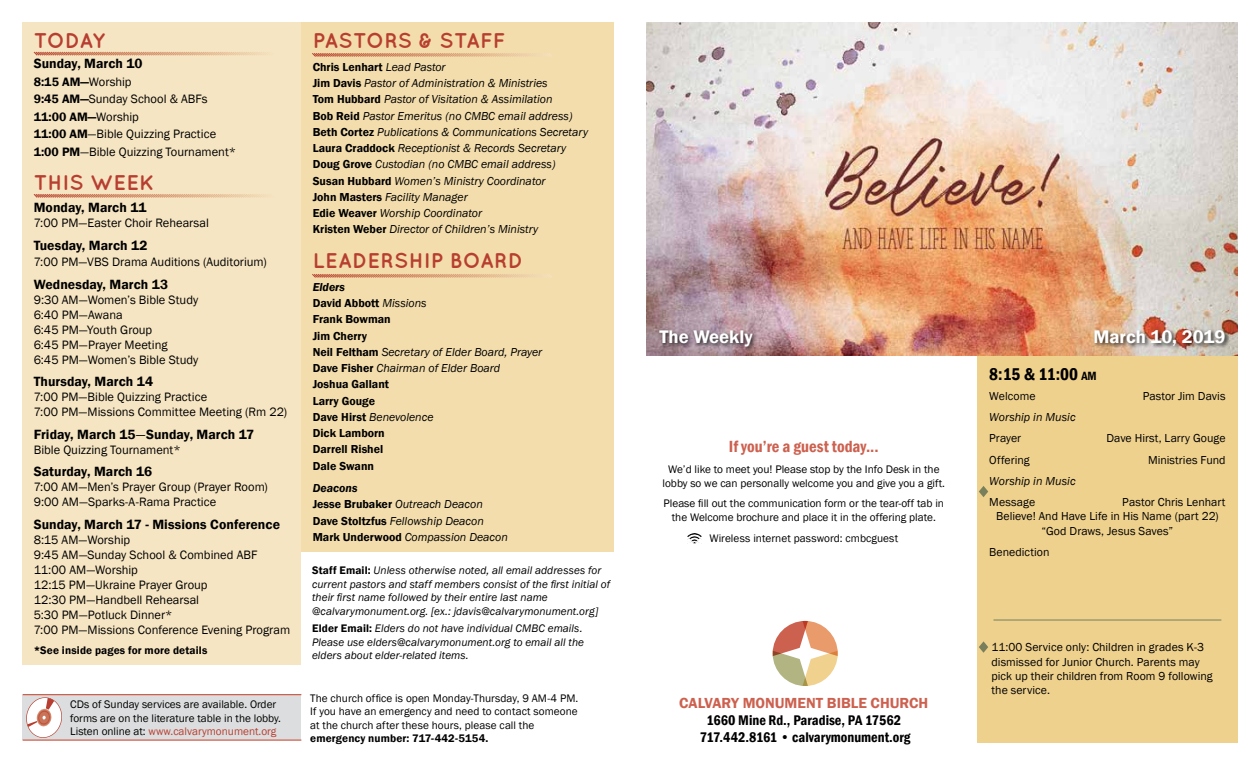
<style>
.page{position:relative;width:1260px;height:765px;background:#fff}
.page>*{position:absolute;margin:0;border:0;box-sizing:border-box;transform-origin:0 0}
.t1{font:700 21.25px "Quicksand";letter-spacing:.01em;color:#b73e30}
.t2{font:600 18.75px "Franklin Gothic";color:#fff}
.t3{font:600 condensed 17.5px "Franklin Gothic";color:#000}
.t4{font:600 condensed 16.62px "Franklin Gothic";color:#cd614f}
.t5{font:600 15px "Franklin Gothic";color:#cd614f}
.t6{font:14.38px/17.2px "Franklin Gothic";color:#000;text-align:center}
.t7{font:600 13.75px "Franklin Gothic";letter-spacing:.005em;color:#000}
.t8{font:12.5px/15px "Franklin Gothic";color:#000}
.t9{font:italic 11.88px/16.2px "Franklin Gothic";color:#000}
.t10{font:11.88px/14.2px "Franklin Gothic";color:#000}
.t11{font:600 11.88px/16.2px "Franklin Gothic";color:#000}
.t12{font:11.25px/13.5px "Franklin Gothic";color:#000;text-align:center}
.t13{font:italic 11.25px/13.5px "Franklin Gothic";letter-spacing:.005em;color:#000}
.t14{font:600 11.25px "Franklin Gothic";letter-spacing:.01em;color:#000}
.s1{font-weight:600}
.s2{font-weight:400}
.s3{font-weight:600;font-style:normal}
.s4{font-style:italic}
.s5{font-weight:400;font-style:italic}
.s6{color:#b73e30}
.s7{font-size:12.25px}
</style>
<div class="page">
<div style="left:977px;top:351px;width:261px;height:392px;background:#efd18e"></div>
<div style="left:22px;top:22px;width:279px;height:643px;background:#f6e5c2"></div>
<div style="left:23px;top:695px;width:278px;height:45px;background:#dcddde"></div>
<svg style="left:26px;top:697px;width:36px;height:41px"></svg>
<hr style="left:23px;top:694px;width:278px;height:1px;background:#cd614f">
<hr style="left:23px;top:739px;width:278px;height:2px;background:#cd614f">
<div style="left:301px;top:22px;width:313px;height:530px;background:#f3ddac"></div>
<svg style="left:33px;top:51px;width:231px;height:5px"></svg>
<svg style="left:33px;top:194px;width:231px;height:4px"></svg>
<svg style="left:312px;top:53px;width:240px;height:4px"></svg>
<svg style="left:312px;top:274px;width:240px;height:4px"></svg>
<svg style="left:773px;top:621px;width:65px;height:65px"></svg>
<hr style="left:993px;top:619px;width:228px;height:2px;background:#8c9168">
<svg style="left:979px;top:486px;width:9px;height:11px"></svg>
<svg style="left:979px;top:641px;width:9px;height:12px"></svg>
<svg style="left:688px;top:534px;width:13px;height:10px"></svg>
<img style="left:647px;top:22px;width:591px;height:334px">
<div style="left:1093px;top:328px;width:137px;height:24px;background:#000;opacity:.75"></div>
<div style="left:657px;top:329px;width:101px;height:23px;background:#000;opacity:.75"></div>
<h1 class="t1" style="left:34px;top:28px;width:73px">TODAY</h1>
<p class="t7" style="left:34px;top:55px;width:110px">Sunday, March 10</p>
<p class="t8" style="left:34px;top:73px;width:204px;line-height:17.5px"><span class="s1">8:15 AM—</span>Worship<br><span class="s1">9:45 AM—</span>Sunday School &amp; ABFs<br><span class="s1">11:00 AM—</span>Worship<br><span class="s1">11:00 AM</span>—Bible Quizzing Practice<br><span class="s1">1:00 PM</span>—Bible Quizzing Tournament*</p>
<h1 class="t1" style="left:34px;top:169px;width:122px">THIS WEEK</h1>
<p class="t7" style="left:34px;top:199px;width:114px">Monday, March 11</p>
<p class="t8" style="left:34px;top:216px;width:177px">7:00 PM—Easter Choir Rehearsal</p>
<p class="t7" style="left:34px;top:236px;width:115px">Tuesday, March 12</p>
<p class="t8" style="left:34px;top:255px;width:235px">7:00 PM—VBS Drama Auditions (Auditorium)</p>
<p class="t7" style="left:34px;top:275px;width:136px">Wednesday, March 13</p>
<p class="t8" style="left:34px;top:292px;width:166px">9:30 AM—Women’s Bible Study<br>6:40 PM—Awana<br>6:45 PM—Youth Group<br>6:45 PM—Prayer Meeting<br>6:45 PM—Women’s Bible Study</p>
<p class="t7" style="left:34px;top:373px;width:121px">Thursday, March 14</p>
<p class="t8" style="left:34px;top:390px;width:255px">7:00 PM—Bible Quizzing Practice<br>7:00 PM—Missions Committee Meeting (Rm 22)</p>
<p class="t7" style="left:34px;top:425px;width:222px">Friday, March 15<span class="s2">—</span>Sunday, March 17</p>
<p class="t8" style="left:34px;top:442px;width:148px">Bible Quizzing Tournament*</p>
<p class="t7" style="left:34px;top:463px;width:120px">Saturday, March 16</p>
<p class="t8" style="left:34px;top:480px;width:236px">7:00 AM—Men’s Prayer Group (Prayer Room)<br>9:00 AM—Sparks-A-Rama Practice</p>
<p class="t7" style="left:34px;top:515px;width:248px">Sunday, March 17 - Missions Conference</p>
<p class="t8" style="left:34px;top:532px;width:258px">8:15 AM—Worship<br>9:45 AM—Sunday School &amp; Combined ABF<br>11:00 AM—Worship<br>12:15 PM—Ukraine Prayer Group<br>12:30 PM—Handbell Rehearsal<br>5:30 PM—Potluck Dinner*<br>7:00 PM—Missions Conference Evening Program</p>
<p class="t14" style="left:34px;top:643px;width:175px">*See inside pages for more details</p>
<h1 class="t1" style="left:313px;top:28px;width:194px">PASTORS &amp; STAFF</h1>
<p class="t9" style="left:313px;top:59px;width:277px"><span class="s3">Chris Lenhart</span> Lead Pastor<br><span class="s3">Jim Davis</span> Pastor of Administration &amp; Ministries<br><span class="s3">Tom Hubbard</span> Pastor of Visitation &amp; Assimilation<br><span class="s3">Bob Reid</span> Pastor Emeritus (no CMBC email address)<br><span class="s3">Beth Cortez</span> Publications &amp; Communications Secretary <span class="s3">Laura Craddock</span> Receptionist &amp; Records Secretary <span class="s3">Doug Grove</span> Custodian (no CMBC email address)<br><span class="s3">Susan Hubbard</span> Women’s Ministry Coordinator<br><span class="s3">John Masters</span> Facility Manager<br><span class="s3">Edie Weaver</span> Worship Coordinator<br><span class="s3">Kristen Weber</span> Director of Children’s Ministry</p>
<h1 class="t1" style="left:313px;top:248px;width:212px">LEADERSHIP BOARD</h1>
<p class="t11" style="left:313px;top:279px;width:231px"><span class="s4">Elders<br></span>David Abbott <span class="s5">Missions<br></span>Frank Bowman<br>Jim Cherry<br>Neil Feltham <span class="s5">Secretary of Elder Board, Prayer<br></span>Dave Fisher <span class="s5">Chairman of Elder Board<br></span>Joshua Gallant<br>Larry Gouge<br>Dave Hirst <span class="s5">Benevolence<br></span>Dick Lamborn<br>Darrell Rishel<br>Dale Swann</p>
<p class="t9" style="left:313px;top:480px;width:197px"><span class="s1">Deacons<br></span><span class="s3">Jesse Brubaker</span> Outreach Deacon<br><span class="s3">Dave Stoltzfus</span> Fellowship Deacon<br><span class="s3">Mark Underwood</span> Compassion Deacon</p>
<p class="t13" style="left:312px;top:564px;width:299px"><span class="s3">Staff Email:</span> Unless otherwise noted, all email addresses for current pastors and staff members consist of the first initial of their first name followed by their entire last name @calvarymonument.org. [ex.: jdavis@calvarymonument.org]</p>
<p class="t13" style="left:312px;top:622px;width:273px"><span class="s3">Elder Email:</span> Elders do not have individual CMBC emails.<br>Please use elders@calvarymonument.org to email all the elders about elder-related items.</p>
<p class="t12" style="left:70px;top:698px;width:212px;text-align:left">CDs of Sunday services are available. Order forms are on the literature table in the lobby.<br>Listen online at: <span class="s6">www.calvarymonument.org</span></p>
<p class="t12" style="left:310px;top:692px;width:270px;text-align:justify">The church office is open Monday-Thursday, 9 AM-4 PM.<br>If you have an emergency and need to contact someone at the church after these hours, please call the</p>
<p class="t14" style="left:310px;top:732px;width:180px">emergency number: 717-442-5154.</p>
<h2 class="t2" style="left:659px;top:326px;width:95px">The Weekly</h2>
<h2 class="t2" style="left:1093px;top:326px;width:134px">March 10, 2019</h2>
<h3 class="t4" style="left:729px;top:436px;width:151px">If you’re a guest today...</h3>
<p class="t12" style="left:663px;top:463px;width:284px">We’d like to meet you! Please stop by the Info Desk in the lobby so we can personally welcome you and give you a gift.</p>
<p class="t12" style="left:664px;top:497px;width:282px">Please fill out the communication form or the tear-off tab in the Welcome brochure and place it in the offering plate.</p>
<p class="t12" style="left:709px;top:531px;width:190px">Wireless internet password: cmbcguest</p>
<p class="t5" style="left:679px;top:693px;width:251px">CALVARY MONUMENT BIBLE CHURCH</p>
<p class="t6" style="left:700px;top:711px;width:212px">1660 Mine Rd., Paradise, PA 17562<br>717.442.8161 • calvarymonument.org</p>
<h3 class="t3" style="left:989px;top:362px;width:109px">8:15 &amp; 11:00 <span class="s7">am</span></h3>
<p class="t10" style="left:989px;top:389px;width:48px">Welcome</p>
<p class="t10" style="left:1143px;top:389px;width:84px">Pastor Jim Davis</p>
<p class="t9" style="left:989px;top:409px;width:88px">Worship in Music</p>
<p class="t10" style="left:989px;top:432px;width:33px">Prayer</p>
<p class="t10" style="left:1106px;top:432px;width:121px">Dave Hirst, Larry Gouge</p>
<p class="t10" style="left:989px;top:453px;width:42px">Offering</p>
<p class="t10" style="left:1148px;top:453px;width:79px">Ministries Fund</p>
<p class="t9" style="left:989px;top:473px;width:88px">Worship in Music</p>
<p class="t10" style="left:989px;top:495px;width:47px">Message</p>
<p class="t10" style="left:1122px;top:495px;width:105px">Pastor Chris Lenhart</p>
<p class="t10" style="left:996px;top:510px;width:224px">Believe! And Have Life in His Name (part 22)</p>
<p class="t10" style="left:1041px;top:524px;width:133px">“God Draws, Jesus Saves”</p>
<p class="t10" style="left:989px;top:545px;width:62px">Benediction</p>
<p class="t10" style="left:992px;top:641px;width:223px">11:00 Service only: Children in grades K-3 dismissed for Junior Church. Parents may pick up their children from Room 9 following the service.</p>
</div>
